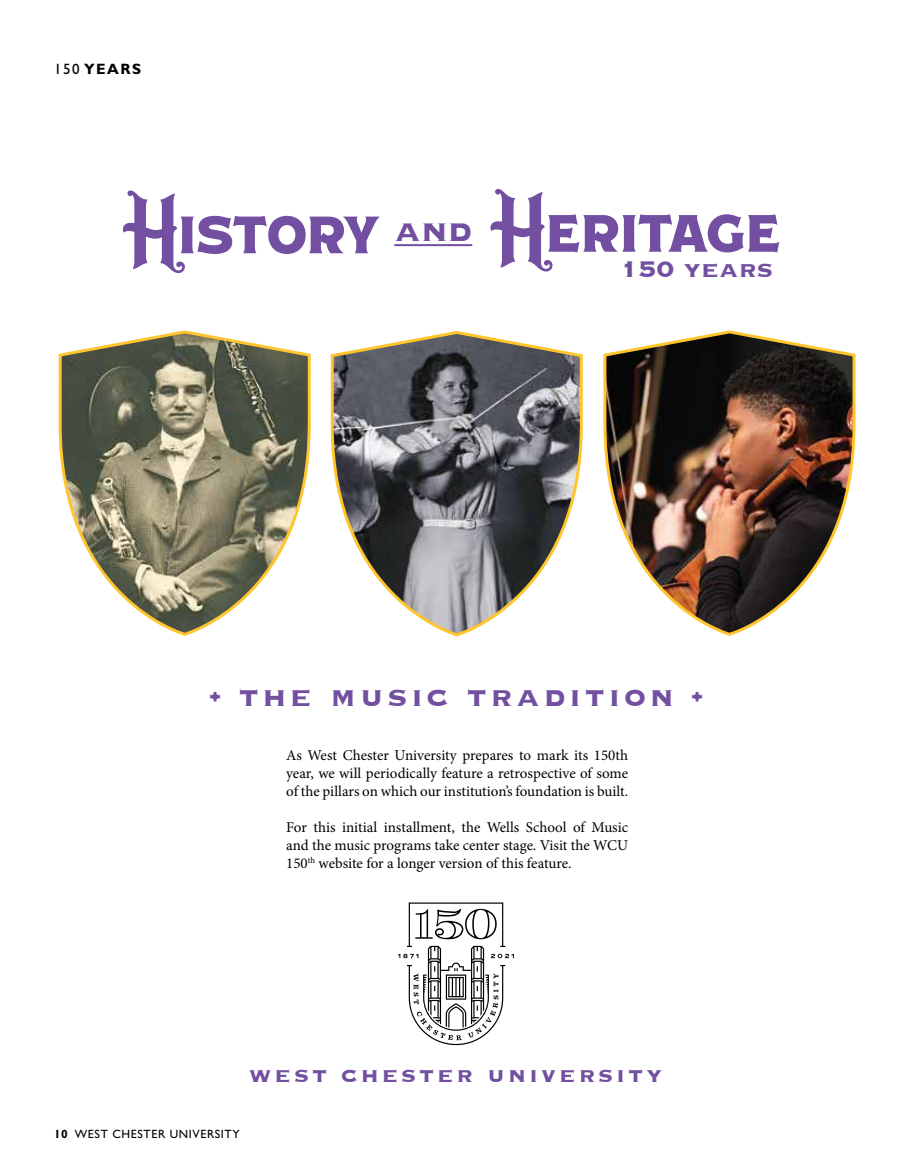
<style>
.page{position:relative;width:905px;height:1175px;background:#fff}
.page>*{position:absolute;margin:0;border:0;box-sizing:border-box;transform-origin:0 0}
.t1{font:73.35px "LHF Robusto";letter-spacing:-.01em;color:#724fa0}
.t2{font:700 36px "Copperplate";letter-spacing:.1em;color:#724fa0}
.t3{font:700 29.4px "Copperplate";color:#724fa0}
.t4{font:700 27px "Copperplate";letter-spacing:.11em;color:#724fa0}
.t5{font:15px/18px "Minion Pro";letter-spacing:-.005em;color:#000;text-align:justify}
.t6{font:700 15px "Gill Sans Std";letter-spacing:.1em;color:#000}
.t7{font:12px "Gill Sans Std";letter-spacing:.05em;color:#000}
.s1{font-weight:400}
.s2{font-family:"Copperplate";font-weight:700;font-size:40.05px}
.s3{font-weight:700}
</style>
<div class="page">
<hr style="left:394px;top:244px;width:78px;height:2px;background:#724fa0">
<svg style="left:398px;top:902px;width:116px;height:143px"></svg>
<svg style="left:58px;top:330px;width:253px;height:306px"></svg>
<svg style="left:330px;top:331px;width:253px;height:306px"></svg>
<img style="left:603px;top:330px;width:253px;height:306px">
<p class="t6" style="left:54px;top:60px;width:89px"><span class="s1">150</span> YEARS</p>
<h1 class="t1" style="left:123px;top:167px;width:659px">History <span class="s2">and</span> Heritage</h1>
<h3 class="t3" style="left:620px;top:250px;width:154px">150 years</h3>
<h2 class="t2" style="left:210px;top:672px;width:494px">• the music tradition •</h2>
<p class="t5" style="left:286px;top:746px;width:343px">As West Chester University prepares to mark its 150th year, we will periodically feature a retrospective of some of the pillars on which our institution’s foundation is built.</p>
<p class="t5" style="left:286px;top:818px;width:343px">For this initial installment, the Wells School of Music and the music programs take center stage. Visit the WCU 150<sup>th</sup> website for a longer version of this feature.</p>
<h3 class="t4" style="left:249px;top:1056px;width:415px">west chester university</h3>
<p class="t7" style="left:54px;top:1127px;width:187px"><span class="s3">10</span> WEST CHESTER UNIVERSITY</p>
</div>
